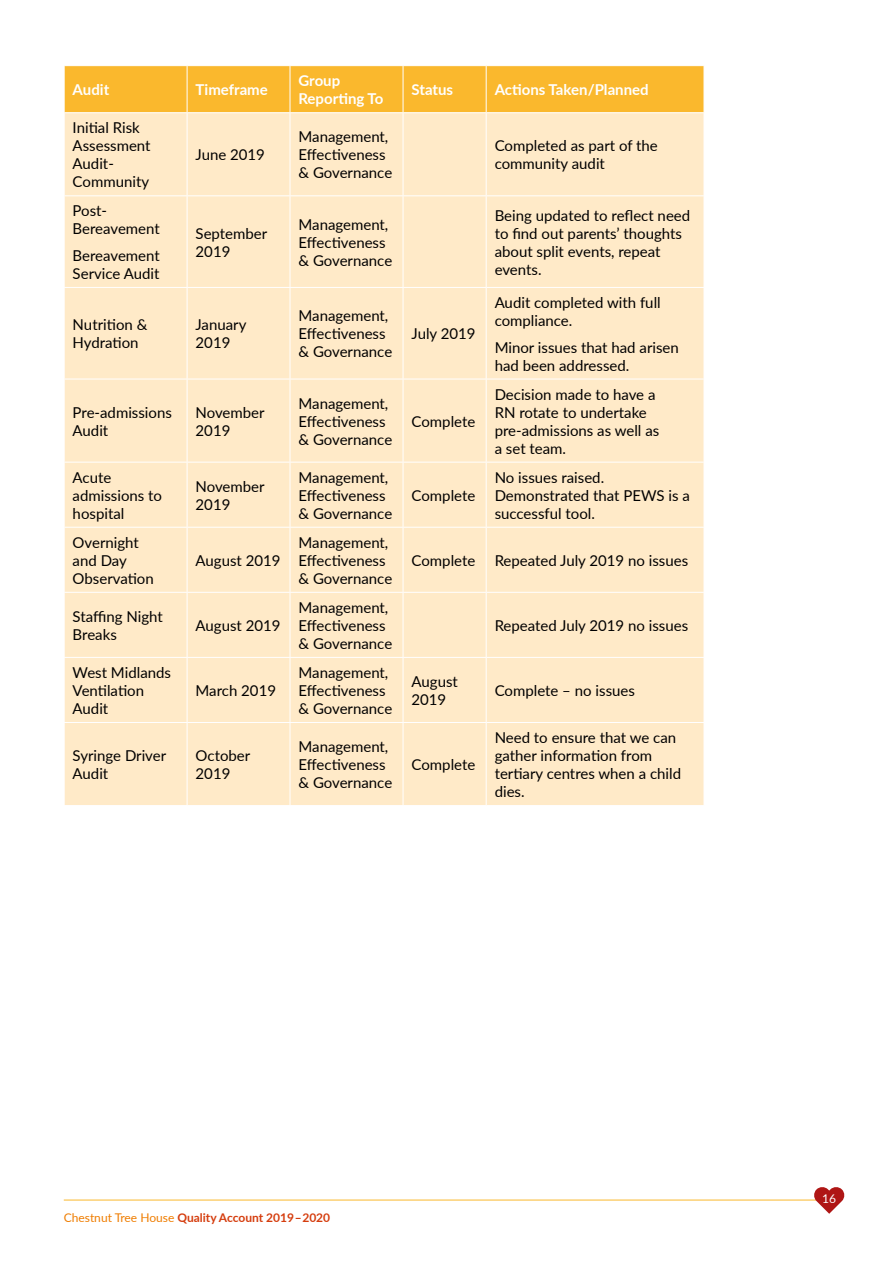
<style>
.page{position:relative;width:893px;height:1263px;background:#fff}
.page>*{position:absolute;margin:0;border:0;box-sizing:border-box;transform-origin:0 0}
.t1{font:15px/18px "Lato";color:#000}
.t2{font:700 15px/18px "Lato";color:#fff}
.t3{font:700 12px "Lato";color:#d53d0e}
.t4{font:12px "Lato";color:#fff}
.s1{font-weight:400;color:#ef7d00}
</style>
<div class="page">
<div style="left:65px;top:66px;width:639px;height:46px;background:#fab82d"></div>
<div style="left:65px;top:113px;width:639px;height:692px;background:#ffeac8"></div>
<hr style="left:403px;top:66px;width:1px;height:46px;background:#fff">
<hr style="left:486px;top:66px;width:1px;height:46px;background:#fff">
<hr style="left:187px;top:113px;width:1px;height:82px;background:#fff">
<hr style="left:290px;top:113px;width:1px;height:82px;background:#fff">
<hr style="left:403px;top:113px;width:1px;height:82px;background:#fff">
<hr style="left:486px;top:113px;width:1px;height:82px;background:#fff">
<hr style="left:187px;top:196px;width:1px;height:91px;background:#fff">
<hr style="left:290px;top:196px;width:1px;height:91px;background:#fff">
<hr style="left:403px;top:196px;width:1px;height:91px;background:#fff">
<hr style="left:486px;top:196px;width:1px;height:91px;background:#fff">
<hr style="left:64px;top:287px;width:123px;height:1px;background:#fff">
<hr style="left:187px;top:287px;width:103px;height:1px;background:#fff">
<hr style="left:187px;top:288px;width:1px;height:91px;background:#fff">
<hr style="left:290px;top:287px;width:113px;height:1px;background:#fff">
<hr style="left:290px;top:288px;width:1px;height:91px;background:#fff">
<hr style="left:403px;top:287px;width:83px;height:1px;background:#fff">
<hr style="left:403px;top:288px;width:1px;height:91px;background:#fff">
<hr style="left:486px;top:287px;width:218px;height:1px;background:#fff">
<hr style="left:486px;top:288px;width:1px;height:91px;background:#fff">
<hr style="left:64px;top:379px;width:123px;height:1px;background:#fff">
<hr style="left:187px;top:379px;width:103px;height:1px;background:#fff">
<hr style="left:187px;top:379px;width:1px;height:83px;background:#fff">
<hr style="left:290px;top:379px;width:113px;height:1px;background:#fff">
<hr style="left:290px;top:379px;width:1px;height:83px;background:#fff">
<hr style="left:403px;top:379px;width:83px;height:1px;background:#fff">
<hr style="left:403px;top:379px;width:1px;height:83px;background:#fff">
<hr style="left:486px;top:379px;width:218px;height:1px;background:#fff">
<hr style="left:486px;top:379px;width:1px;height:83px;background:#fff">
<hr style="left:64px;top:462px;width:123px;height:1px;background:#fff">
<hr style="left:187px;top:462px;width:103px;height:1px;background:#fff">
<hr style="left:187px;top:462px;width:1px;height:65px;background:#fff">
<hr style="left:290px;top:462px;width:113px;height:1px;background:#fff">
<hr style="left:290px;top:462px;width:1px;height:65px;background:#fff">
<hr style="left:403px;top:462px;width:83px;height:1px;background:#fff">
<hr style="left:403px;top:462px;width:1px;height:65px;background:#fff">
<hr style="left:486px;top:462px;width:218px;height:1px;background:#fff">
<hr style="left:486px;top:462px;width:1px;height:65px;background:#fff">
<hr style="left:64px;top:527px;width:123px;height:1px;background:#fff">
<hr style="left:187px;top:527px;width:103px;height:1px;background:#fff">
<hr style="left:187px;top:528px;width:1px;height:64px;background:#fff">
<hr style="left:290px;top:527px;width:113px;height:1px;background:#fff">
<hr style="left:290px;top:528px;width:1px;height:64px;background:#fff">
<hr style="left:403px;top:527px;width:83px;height:1px;background:#fff">
<hr style="left:403px;top:528px;width:1px;height:64px;background:#fff">
<hr style="left:486px;top:527px;width:218px;height:1px;background:#fff">
<hr style="left:486px;top:528px;width:1px;height:64px;background:#fff">
<hr style="left:64px;top:592px;width:123px;height:1px;background:#fff">
<hr style="left:187px;top:592px;width:103px;height:1px;background:#fff">
<hr style="left:187px;top:593px;width:1px;height:64px;background:#fff">
<hr style="left:290px;top:592px;width:113px;height:1px;background:#fff">
<hr style="left:290px;top:593px;width:1px;height:64px;background:#fff">
<hr style="left:403px;top:592px;width:83px;height:1px;background:#fff">
<hr style="left:403px;top:593px;width:1px;height:64px;background:#fff">
<hr style="left:486px;top:592px;width:218px;height:1px;background:#fff">
<hr style="left:486px;top:593px;width:1px;height:64px;background:#fff">
<hr style="left:64px;top:657px;width:123px;height:1px;background:#fff">
<hr style="left:187px;top:657px;width:103px;height:1px;background:#fff">
<hr style="left:187px;top:658px;width:1px;height:64px;background:#fff">
<hr style="left:290px;top:657px;width:113px;height:1px;background:#fff">
<hr style="left:290px;top:658px;width:1px;height:64px;background:#fff">
<hr style="left:403px;top:657px;width:83px;height:1px;background:#fff">
<hr style="left:403px;top:658px;width:1px;height:64px;background:#fff">
<hr style="left:486px;top:657px;width:218px;height:1px;background:#fff">
<hr style="left:486px;top:658px;width:1px;height:64px;background:#fff">
<hr style="left:64px;top:722px;width:123px;height:1px;background:#fff">
<hr style="left:187px;top:722px;width:103px;height:1px;background:#fff">
<hr style="left:187px;top:723px;width:1px;height:82px;background:#fff">
<hr style="left:290px;top:722px;width:113px;height:1px;background:#fff">
<hr style="left:290px;top:723px;width:1px;height:82px;background:#fff">
<hr style="left:403px;top:722px;width:83px;height:1px;background:#fff">
<hr style="left:403px;top:723px;width:1px;height:82px;background:#fff">
<hr style="left:486px;top:722px;width:218px;height:1px;background:#fff">
<hr style="left:486px;top:723px;width:1px;height:82px;background:#fff">
<hr style="left:187px;top:66px;width:1px;height:46px;background:#fff">
<hr style="left:64px;top:195px;width:123px;height:1px;background:#fff">
<hr style="left:187px;top:195px;width:103px;height:1px;background:#fff">
<hr style="left:290px;top:195px;width:113px;height:1px;background:#fff">
<hr style="left:403px;top:195px;width:83px;height:1px;background:#fff">
<hr style="left:486px;top:195px;width:218px;height:1px;background:#fff">
<hr style="left:290px;top:66px;width:1px;height:46px;background:#fff">
<hr style="left:64px;top:1200px;width:765px;height:1px;background:#fab82d">
<svg style="left:813px;top:1187px;width:32px;height:27px"></svg>
<p class="t2" style="left:73px;top:80px;width:38px">Audit</p>
<p class="t2" style="left:196px;top:80px;width:74px">Timeframe</p>
<p class="t2" style="left:298px;top:71px;width:86px">Group<br>Reporting To</p>
<p class="t2" style="left:412px;top:80px;width:43px">Status</p>
<p class="t2" style="left:495px;top:80px;width:156px">Actions Taken/Planned</p>
<p class="t1" style="left:73px;top:118px;width:79px">Initial Risk<br>Assessment<br>Audit-<br>Community</p>
<p class="t1" style="left:298px;top:127px;width:95px">Management,<br>Effectiveness &amp; Governance</p>
<p class="t1" style="left:495px;top:136px;width:165px">Completed as part of the community audit</p>
<p class="t1" style="left:196px;top:145px;width:71px">June 2019</p>
<p class="t1" style="left:73px;top:201px;width:89px">Post-<br>Bereavement</p>
<p class="t1" style="left:73px;top:246px;width:89px">Bereavement<br>Service Audit</p>
<p class="t1" style="left:196px;top:224px;width:73px">September<br>2019</p>
<p class="t1" style="left:298px;top:215px;width:95px">Management,<br>Effectiveness &amp; Governance</p>
<p class="t1" style="left:495px;top:206px;width:197px">Being updated to reflect need to find out parents’ thoughts about split events, repeat events.</p>
<p class="t1" style="left:73px;top:315px;width:76px">Nutrition &amp;<br>Hydration</p>
<p class="t1" style="left:196px;top:315px;width:52px">January<br>2019</p>
<p class="t1" style="left:298px;top:306px;width:95px">Management,<br>Effectiveness &amp; Governance</p>
<p class="t1" style="left:73px;top:403px;width:101px">Pre-admissions<br>Audit</p>
<p class="t1" style="left:196px;top:403px;width:71px">November<br>2019</p>
<p class="t1" style="left:298px;top:394px;width:95px">Management,<br>Effectiveness &amp; Governance</p>
<p class="t1" style="left:73px;top:468px;width:91px">Acute admissions to hospital</p>
<p class="t1" style="left:196px;top:477px;width:71px">November<br>2019</p>
<p class="t1" style="left:298px;top:468px;width:95px">Management,<br>Effectiveness &amp; Governance</p>
<p class="t1" style="left:73px;top:533px;width:83px">Overnight and Day<br>Observation</p>
<p class="t1" style="left:196px;top:551px;width:86px">August 2019</p>
<p class="t1" style="left:73px;top:607px;width:92px">Staffing Night<br>Breaks</p>
<p class="t1" style="left:196px;top:616px;width:86px">August 2019</p>
<p class="t1" style="left:298px;top:533px;width:95px">Management,<br>Effectiveness &amp; Governance</p>
<p class="t1" style="left:298px;top:598px;width:95px">Management,<br>Effectiveness &amp; Governance</p>
<p class="t1" style="left:412px;top:324px;width:66px">July 2019</p>
<p class="t1" style="left:412px;top:412px;width:65px">Complete</p>
<p class="t1" style="left:412px;top:486px;width:65px">Complete</p>
<p class="t1" style="left:495px;top:293px;width:168px">Audit completed with full compliance.</p>
<p class="t1" style="left:495px;top:337px;width:186px">Minor issues that had arisen had been addressed.</p>
<p class="t1" style="left:495px;top:385px;width:166px">Decision made to have a<br>RN rotate to undertake pre-admissions as well as a set team.</p>
<p class="t1" style="left:495px;top:468px;width:197px">No issues raised.<br>Demonstrated that PEWS is a successful tool.</p>
<p class="t1" style="left:412px;top:551px;width:65px">Complete</p>
<p class="t1" style="left:495px;top:551px;width:195px">Repeated July 2019 no issues</p>
<p class="t1" style="left:495px;top:616px;width:195px">Repeated July 2019 no issues</p>
<p class="t1" style="left:73px;top:663px;width:100px">West Midlands<br>Ventilation<br>Audit</p>
<p class="t1" style="left:196px;top:681px;width:82px">March 2019</p>
<p class="t1" style="left:298px;top:663px;width:95px">Management,<br>Effectiveness &amp; Governance</p>
<p class="t1" style="left:412px;top:672px;width:48px">August<br>2019</p>
<p class="t1" style="left:495px;top:681px;width:142px">Complete – no issues</p>
<p class="t1" style="left:73px;top:746px;width:95px">Syringe Driver<br>Audit</p>
<p class="t1" style="left:196px;top:746px;width:56px">October<br>2019</p>
<p class="t1" style="left:298px;top:737px;width:95px">Management,<br>Effectiveness &amp; Governance</p>
<p class="t1" style="left:412px;top:755px;width:65px">Complete</p>
<p class="t1" style="left:495px;top:728px;width:188px">Need to ensure that we can gather information from tertiary centres when a child dies.</p>
<p class="t3" style="left:64px;top:1208px;width:268px"><span class="s1">Chestnut Tree House</span> Quality Account 2019 – 2020</p>
<p class="t4" style="left:822px;top:1190px;width:15px">16</p>
</div>
